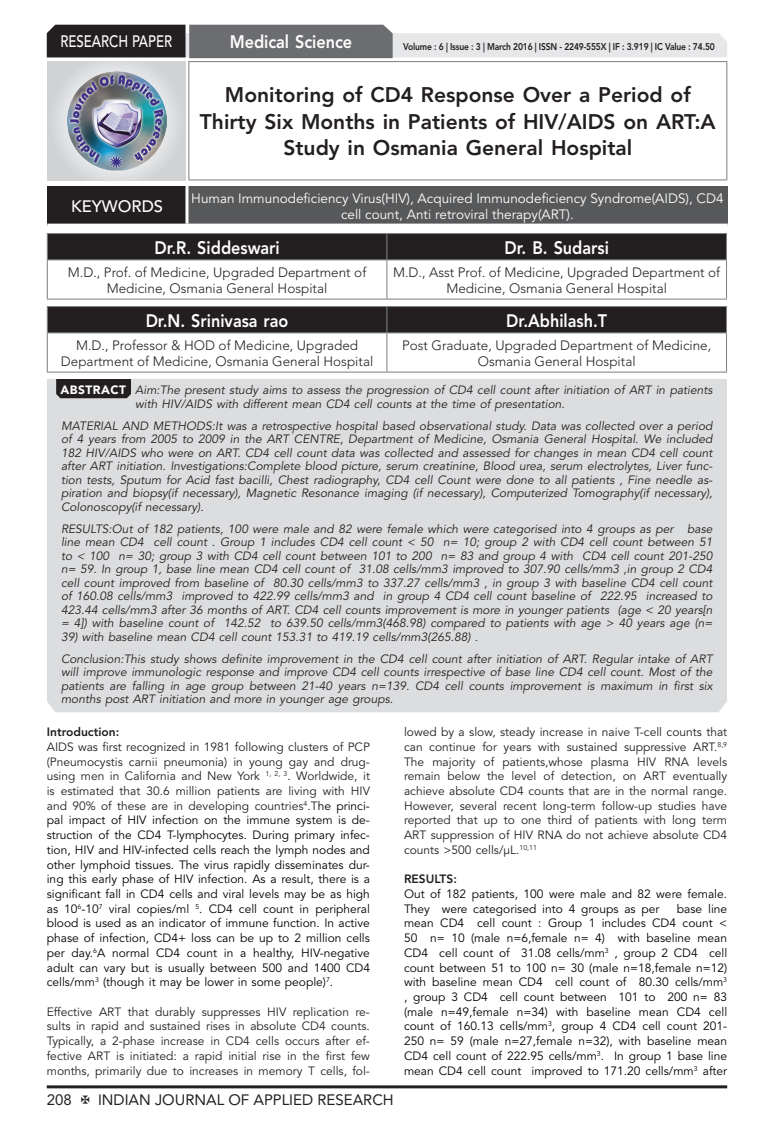
<style>
.page{position:relative;width:774px;height:1136px;background:#fff}
.page>*{position:absolute;margin:0;border:0;box-sizing:border-box;transform-origin:0 0}
.IJAR_Articles_Head{font:800 21px/26.2px "Avenir LT Std";color:#231f20;text-align:center}
.IJAR_Author_Name{font:800 18px "Avenir LT Std";color:#fff;scale:.9 1}
.IJAR_Address{font:500 16.5px "Avenir LT Std";color:#fff;scale:.8 1}
.IJAR_Address-2{font:500 16.5px "Avenir LT Std";color:#fff}
.t1{font:15px "Avenir LT Std";color:#231f20}
.IJAR_Address-3{font:300 13.5px/16.2px "Avenir LT Std";color:#231f20;text-align:center}
.IJAR_Address-4{font:13.5px/16.2px "Avenir LT Std";color:#fff;text-align:center}
.IJAR_Body_Text{font:italic 12px/13.5px "Avenir LT Std";color:#231f20;text-align:justify}
.IJAR_Body_Text-2{font:12px/14.7px "Avenir LT Std";color:#000;text-align:justify}
.IJAR_Body_Text-3{font:12px/14.7px "Avenir LT Std";color:#231f20;text-align:justify}
.IJAR_Bold{font:800 12px "Avenir LT Std";color:#231f20}
.t2{font:900 12px "Avenir LT Std";letter-spacing:.04em;color:#fff}
.t3{font:800 9.75px "Avenir LT Std";letter-spacing:-.02em;color:#231f20;scale:.87 1}
.s1{color:#231f20}
</style>
<div class="page">
<hr style="left:47px;top:1085px;width:680px;height:3px;background:#231f20">
<div style="left:48px;top:62px;width:137px;height:118px;background:linear-gradient(to right,#d9dadc,#d8d9db)"></div>
<img style="left:68px;top:71px;width:99px;height:100px">
<svg style="left:47px;top:25px;width:680px;height:33px;background:#9e9e9f"></svg>
<hr style="left:188px;top:61px;width:539px;height:1px;background:#808285">
<hr style="left:188px;top:62px;width:1px;height:117px;background:#808285">
<hr style="left:726px;top:62px;width:1px;height:117px;background:#808285">
<hr style="left:188px;top:179px;width:539px;height:1px;background:#808285">
<div style="left:47px;top:233px;width:680px;height:26px;background:#231f20"></div>
<hr style="left:47px;top:259px;width:340px;height:1px;background:#808285">
<hr style="left:47px;top:260px;width:1px;height:38px;background:#808285">
<hr style="left:387px;top:259px;width:340px;height:1px;background:#808285">
<hr style="left:386px;top:260px;width:1px;height:38px;background:#808285">
<hr style="left:726px;top:260px;width:1px;height:38px;background:#808285">
<hr style="left:47px;top:298px;width:340px;height:1px;background:#808285">
<hr style="left:387px;top:298px;width:340px;height:1px;background:#808285">
<div style="left:47px;top:306px;width:680px;height:26px;background:#231f20"></div>
<hr style="left:47px;top:332px;width:340px;height:1px;background:#808285">
<hr style="left:47px;top:333px;width:1px;height:38px;background:#808285">
<hr style="left:387px;top:332px;width:340px;height:1px;background:#808285">
<hr style="left:386px;top:333px;width:1px;height:38px;background:#808285">
<hr style="left:726px;top:333px;width:1px;height:38px;background:#808285">
<hr style="left:47px;top:371px;width:340px;height:1px;background:#808285">
<hr style="left:387px;top:371px;width:340px;height:1px;background:#808285">
<div style="left:47px;top:186px;width:140px;height:39px;background:#231f20"></div>
<div style="left:187px;top:186px;width:541px;height:39px;background:#57585a"></div>
<hr style="left:185px;top:186px;width:3px;height:37px;background:#fff">
<hr style="left:47px;top:223px;width:140px;height:3px;background:#fff">
<hr style="left:187px;top:223px;width:541px;height:3px;background:#fff">
<div style="left:47px;top:379px;width:680px;height:333px;background:#dcdddf"></div>
<svg style="left:56px;top:379px;width:75px;height:19px"></svg>
<h3 class="IJAR_Address" style="left:60px;top:32px;width:141px">RESEARCH PAPER</h3>
<p class="IJAR_Author_Name" style="left:230px;top:31px;width:138px">Medical Science</p>
<p class="t3" style="left:403px;top:41px;width:360px">Volume : 6 | Issue : 3 | March 2016 | ISSN - 2249-555X | IF : 3.919 | IC Value : 74.50</p>
<p class="IJAR_Articles_Head" style="left:200px;top:82px;width:517px">Monitoring of CD4 Response Over a Period of<br>Thirty Six Months in Patients of HIV/AIDS on ART:A<br>Study in Osmania General Hospital</p>
<p class="IJAR_Address-2" style="left:71px;top:196px;width:94px">KEYWORDS</p>
<p class="IJAR_Address-4" style="left:191px;top:190px;width:534px">Human Immunodeficiency Virus(HIV), Acquired Immunodeficiency Syndrome(AIDS), CD4 cell count, Anti retroviral therapy(ART).</p>
<p class="IJAR_Author_Name" style="left:154px;top:236px;width:141px">Dr.R. Siddeswari</p>
<p class="IJAR_Author_Name" style="left:504px;top:236px;width:117px">Dr. B. Sudarsi</p>
<p class="IJAR_Address-3" style="left:68px;top:264px;width:300px">M.D., Prof. of Medicine, Upgraded Department of<br>Medicine, Osmania General Hospital</p>
<p class="IJAR_Address-3" style="left:393px;top:264px;width:329px">M.D., Asst Prof. of Medicine, Upgraded Department of<br>Medicine, Osmania General Hospital</p>
<p class="IJAR_Author_Name" style="left:146px;top:309px;width:160px">Dr.N. Srinivasa rao</p>
<p class="IJAR_Author_Name" style="left:506px;top:309px;width:114px">Dr.Abhilash.T</p>
<p class="IJAR_Address-3" style="left:61px;top:337px;width:314px">M.D., Professor &amp; HOD of Medicine, Upgraded<br>Department of Medicine, Osmania General Hospital</p>
<p class="IJAR_Address-3" style="left:402px;top:337px;width:311px">Post Graduate, Upgraded Department of Medicine,<br>Osmania General Hospital</p>
<p class="t2" style="left:60px;top:382px;width:67px">ABSTRACT</p>
<p class="IJAR_Body_Text" style="left:135px;top:383px;width:579px">Aim:The present study aims to assess the progression of CD4 cell count after initiation of ART in patients with HIV/AIDS with different mean CD4 cell counts at the time of presentation.</p>
<p class="IJAR_Body_Text" style="left:61px;top:419px;width:653px">MATERIAL AND METHODS:It was a retrospective hospital based observational study. Data was collected over a period of 4 years from 2005 to 2009 in the ART CENTRE, Department of Medicine, Osmania General Hospital. We included 182 HIV/AIDS who were on ART. CD4 cell count data was collected and assessed for changes in mean CD4 cell count after ART initiation. Investigations:Complete blood picture, serum creatinine, Blood urea, serum electrolytes, Liver func&shy;tion tests, Sputum for Acid fast bacilli, Chest radiography, CD4 cell Count were done to all patients , Fine needle as&shy;piration and biopsy(if necessary), Magnetic Resonance imaging (if necessary), Computerized Tomography(if necessary), Colonoscopy(if necessary).</p>
<p class="IJAR_Body_Text" style="left:61px;top:522px;width:653px">RESULTS:Out of 182 patients, 100 were male and 82 were female which were categorised into 4 groups as per base line mean CD4 cell count . Group 1 includes CD4 cell count &lt; 50 n= 10; group 2 with CD4 cell count between 51 to &lt; 100 n= 30; group 3 with CD4 cell count between 101 to 200 n= 83 and group 4 with CD4 cell count 201-250 n= 59. In group 1, base line mean CD4 cell count of 31.08 cells/mm3 improved to 307.90 cells/mm3 ,in group 2 CD4 cell count improved from baseline of 80.30 cells/mm3 to 337.27 cells/mm3 , in group 3 with baseline CD4 cell count of 160.08 cells/mm3 improved to 422.99 cells/mm3 and in group 4 CD4 cell count baseline of 222.95 increased to 423.44 cells/mm3 after 36 months of ART. CD4 cell counts improvement is more in younger patients (age &lt; 20 years[n = 4]) with baseline count of 142.52 to 639.50 cells/mm3(468.98) compared to patients with age &gt; 40 years age (n=</p>
<p class="IJAR_Body_Text" style="left:61px;top:630px;width:418px">39) with baseline mean CD4 cell count 153.31 to 419.19 cells/mm3(265.88) .</p>
<p class="IJAR_Body_Text" style="left:61px;top:652px;width:653px">Conclusion:This study shows definite improvement in the CD4 cell count after initiation of ART. Regular intake of ART will improve immunologic response and improve CD4 cell counts irrespective of base line CD4 cell count. Most of the patients are falling in age group between 21-40 years n=139. CD4 cell counts improvement is maximum in first six months post ART initiation and more in younger age groups.</p>
<p class="IJAR_Bold" style="left:47px;top:724px;width:74px">Introduction:</p>
<p class="IJAR_Body_Text-2" style="left:47px;top:739px;width:325px"><span class="s1">AIDS was first recognized in 1981 following clusters of PCP (Pneumocystis carnii pneumonia) in young gay and drug&shy;using men in California and New York</span> <sup>1,</sup> <sup>2,</sup> <sup>3</sup><span class="s1">. Worldwide, it is estimated that 30.6 million patients are living with HIV and 90% of these are in developing countries</span><sup>4</sup><span class="s1">.T</span>he princi&shy;pal impact of HIV infection on the immune system is de&shy;struction of the CD4 T-lymphocytes. During primary infec&shy;tion, HIV and HIV-infected cells reach the lymph nodes and other lymphoid tissues. The virus rapidly disseminates dur&shy;ing this early phase of HIV infection. As a result, there is a significant fall in CD4 cells and viral levels may be as high as 10<sup>6</sup>-10<sup>7</sup> viral copies/ml <sup>5</sup>. CD4 cell count in peripheral blood is used as an indicator of immune function. In active phase of infection, CD4+ loss can be up to 2 million cells per day.<sup>6</sup>A normal CD4 count in a healthy, HIV-negative adult can vary but is usually between 500 and 1400 CD4 cells/mm<sup>3</sup> (though it may be lower in some people)<sup>7</sup>.</p>
<p class="IJAR_Body_Text-3" style="left:47px;top:1004px;width:325px">Effective ART that durably suppresses HIV replication re&shy;sults in rapid and sustained rises in absolute CD4 counts.<br>Typically, a 2-phase increase in CD4 cells occurs after ef&shy;fective ART is initiated: a rapid initial rise in the first few months, primarily due to increases in memory T cells, fol-</p>
<p class="IJAR_Body_Text-3" style="left:404px;top:725px;width:325px">lowed by a slow, steady increase in naive T-cell counts that can continue for years with sustained suppressive ART.<sup>8,9<br></sup>The majority of patients,whose plasma HIV RNA levels remain below the level of detection, on ART eventually achieve absolute CD4 counts that are in the normal range.<br>However, several recent long-term follow-up studies have reported that up to one third of patients with long term ART suppression of HIV RNA do not achieve absolute CD4 counts &gt;500 cells/µL.<sup>10,11</sup></p>
<p class="IJAR_Bold" style="left:404px;top:871px;width:54px">RESULTS:</p>
<p class="IJAR_Body_Text-2" style="left:404px;top:886px;width:325px">Out of 182 patients, 100 were male and 82 were female.<br>They were categorised into 4 groups as per</p>
<p class="IJAR_Body_Text-2" style="left:404px;top:901px;width:325px;text-indent:273px">base line mean CD4 cell count : Group 1 includes CD4 count &lt; 50 n= 10 (male n=6,female n= 4) with baseline mean CD4 cell count of 31.08 cells/mm<sup>3</sup> , group 2 CD4 cell count between 51 to 100 n= 30 (male n=18,female n=12) with baseline mean CD4 cell count of 80.30 cells/mm<sup>3 </sup>, group 3 CD4 cell count between 101 to 200 n= 83 (male n=49,female n=34) with baseline mean CD4 cell count of 160.13 cells/mm<sup>3</sup>, group 4 CD4 cell count 201- 250 n= 59 (male n=27,female n=32), with baseline mean CD4 cell count of 222.95 cells/mm<sup>3</sup>. In group 1 base line mean CD4 cell count improved to 171.20 cells/mm<sup>3</sup> after</p>
<p class="t1" style="left:47px;top:1090px;width:27px">208</p>
<p class="t1" style="left:98px;top:1090px;width:297px">INDIAN JOURNAL OF APPLIED RESEARCH</p>
</div>
